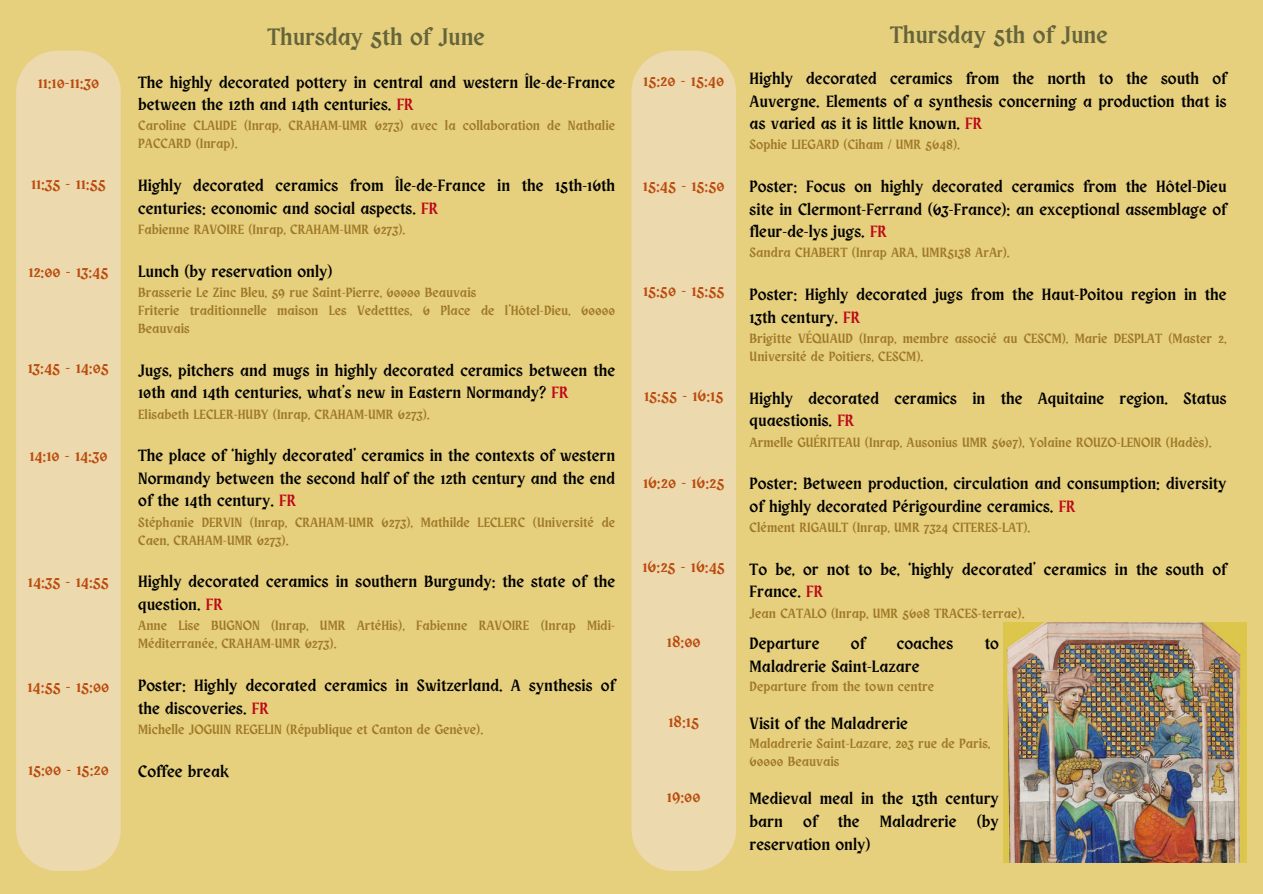
<style>
.page{position:relative;width:1263px;height:894px;background:#fff}
.page>*{position:absolute;margin:0;border:0;box-sizing:border-box;transform-origin:0 0}
.t1{font:24px "Obra Letra";color:#65643a}
.t2{font:16.5px/22.5px "Obra Letra";color:#000}
.t3{font:16.5px "Obra Letra";color:#ba4b0c}
.t4{font:13.5px/18px "Obra Letra";color:#9f7829}
.s1{color:#bd0618}
</style>
<div class="page">
<div style="left:0;top:0;width:1263px;height:893px;background:#e6d07d"></div>
<svg style="left:631px;top:51px;width:105px;height:819px;background:#ecd7a8"></svg>
<div style="left:16px;top:51px;width:105px;height:819px;background:#edd9ae"></div>
<img style="left:1003px;top:622px;width:243px;height:240px">
<h2 class="t3" style="left:38px;top:75px;width:63px">11:10-11:30</h2>
<h2 class="t3" style="left:31px;top:176px;width:76px">11:35 - 11:55</h2>
<h2 class="t3" style="left:28px;top:264px;width:82px">12:00 - 13:45</h2>
<h2 class="t3" style="left:28px;top:360px;width:83px">13:45 - 14:05</h2>
<h2 class="t3" style="left:29px;top:447px;width:80px">14:10 - 14:30</h2>
<h2 class="t3" style="left:28px;top:574px;width:82px">14:35 - 14:55</h2>
<h2 class="t3" style="left:28px;top:678px;width:83px">14:55 - 15:00</h2>
<h2 class="t3" style="left:28px;top:761px;width:82px">15:00 - 15:20</h2>
<h2 class="t1" style="left:267px;top:26px;width:219px">Thursday 5th of June</h2>
<h2 class="t2" style="left:138px;top:72px;width:478px">The highly decorated pottery in central and western Île-de-France between the 12th and 14th centuries. <span class="s1">FR</span></h2>
<h2 class="t4" style="left:138px;top:118px;width:478px">Caroline CLAUDE (Inrap, CRAHAM-UMR 6273) avec la collaboration de Nathalie<br>PACCARD (Inrap).</h2>
<h2 class="t2" style="left:138px;top:175px;width:478px">Highly decorated ceramics from Île-de-France in the 15th-16th centuries: economic and social aspects. <span class="s1">FR</span></h2>
<h2 class="t4" style="left:138px;top:221px;width:269px">Fabienne RAVOIRE (Inrap, CRAHAM-UMR 6273).</h2>
<p class="t2" style="left:138px;top:261px;width:196px">Lunch (by reservation only)</p>
<p class="t4" style="left:138px;top:284px;width:340px">Brasserie Le Zinc Bleu, 59 rue Saint-Pierre, 60000 Beauvais</p>
<p class="t4" style="left:138px;top:302px;width:478px">Friterie traditionnelle maison Les Vedetttes, 6 Place de l'Hôtel-Dieu, 60000<br>Beauvais</p>
<h2 class="t2" style="left:138px;top:360px;width:478px">Jugs, pitchers and mugs in highly decorated ceramics between the<br>10th and 14th centuries, what's new in Eastern Normandy? <span class="s1">FR</span></h2>
<h2 class="t4" style="left:138px;top:406px;width:293px">Elisabeth LECLER-HUBY (Inrap, CRAHAM-UMR 6273).</h2>
<h2 class="t2" style="left:138px;top:445px;width:478px;text-align:justify">The place of ‘highly decorated’ ceramics in the contexts of western Normandy between the second half of the 12th century and the end of the 14th century. <span class="s1">FR</span></h2>
<h2 class="t4" style="left:138px;top:514px;width:478px">Stéphanie DERVIN (Inrap, CRAHAM-UMR 6273), Mathilde LECLERC (Université de<br>Caen, CRAHAM-UMR 6273).</h2>
<p class="t2" style="left:138px;top:571px;width:478px">Highly decorated ceramics in southern Burgundy: the state of the question. <span class="s1">FR</span></p>
<p class="t4" style="left:138px;top:617px;width:478px">Anne Lise BUGNON (Inrap, UMR ArtéHis), Fabienne RAVOIRE (Inrap Midi-<br>Méditerranée, CRAHAM-UMR 6273).</p>
<h2 class="t2" style="left:138px;top:675px;width:478px">Poster: Highly decorated ceramics in Switzerland. A synthesis of the discoveries. <span class="s1">FR</span></h2>
<h2 class="t4" style="left:138px;top:721px;width:347px">Michelle JOGUIN REGELIN (République et Canton de Genève).</h2>
<h2 class="t2" style="left:138px;top:760px;width:92px">Coffee break</h2>
<p class="t3" style="left:643px;top:73px;width:82px">15:20 - 15:40</p>
<h1 class="t3" style="left:643px;top:178px;width:83px">15:45 - 15:50</h1>
<h1 class="t3" style="left:643px;top:283px;width:83px">15:50 - 15:55</h1>
<h2 class="t3" style="left:644px;top:387px;width:81px">15:55 - 16:15</h2>
<h2 class="t3" style="left:643px;top:475px;width:83px">16:20 - 16:25</h2>
<p class="t3" style="left:643px;top:559px;width:84px">16:25 - 16:45</p>
<p class="t3" style="left:667px;top:634px;width:35px">18:00</p>
<p class="t3" style="left:668px;top:713px;width:32px">18:15</p>
<p class="t3" style="left:667px;top:789px;width:35px">19:00</p>
<h2 class="t1" style="left:890px;top:24px;width:219px">Thursday 5th of June</h2>
<h2 class="t2" style="left:750px;top:68px;width:478px;text-align:justify">Highly decorated ceramics from the north to the south of Auvergne. Elements of a synthesis concerning a production that is as varied as it is little known. <span class="s1">FR</span></h2>
<h2 class="t4" style="left:750px;top:137px;width:212px">Sophie LIEGARD (Ciham / UMR 5648).</h2>
<h2 class="t2" style="left:750px;top:176px;width:478px;text-align:justify">Poster: Focus on highly decorated ceramics from the Hôtel-Dieu site in Clermont-Ferrand (63-France): an exceptional assemblage of fleur-de-lys jugs. <span class="s1">FR</span></h2>
<h2 class="t4" style="left:750px;top:245px;width:262px">Sandra CHABERT (Inrap ARA, UMR5138 ArAr).</h2>
<h2 class="t2" style="left:750px;top:284px;width:478px">Poster: Highly decorated jugs from the Haut-Poitou region in the<br>13th century. <span class="s1">FR</span></h2>
<h2 class="t4" style="left:750px;top:330px;width:478px">Brigitte VÉQUAUD (Inrap, membre associé au CESCM), Marie DESPLAT (Master 2,<br>Université de Poitiers, CESCM).</h2>
<h2 class="t2" style="left:750px;top:388px;width:478px">Highly decorated ceramics in the Aquitaine region. Status quaestionis. <span class="s1">FR</span></h2>
<h2 class="t4" style="left:750px;top:434px;width:463px">Armelle GUÉRITEAU (Inrap, Ausonius UMR 5607), Yolaine ROUZO-LENOIR (Hadès).</h2>
<h2 class="t2" style="left:750px;top:473px;width:478px">Poster: Between production, circulation and consumption: diversity of highly decorated Périgourdine ceramics. <span class="s1">FR</span></h2>
<h2 class="t4" style="left:750px;top:519px;width:282px">Clément RIGAULT (Inrap, UMR 7324 CITERES-LAT).</h2>
<h2 class="t2" style="left:750px;top:559px;width:478px">To be, or not to be, ‘highly decorated’ ceramics in the south of<br>France. <span class="s1">FR</span></h2>
<h2 class="t4" style="left:750px;top:605px;width:276px">Jean CATALO (Inrap, UMR 5608 TRACES-terrae).</h2>
<h2 class="t2" style="left:750px;top:632px;width:71px">Departure</h2>
<h2 class="t2" style="left:851px;top:632px;width:16px">of</h2>
<h2 class="t2" style="left:897px;top:632px;width:58px">coaches</h2>
<h2 class="t2" style="left:985px;top:632px;width:16px">to</h2>
<h2 class="t2" style="left:750px;top:655px;width:171px">Maladrerie Saint-Lazare</h2>
<h2 class="t4" style="left:750px;top:677px;width:186px">Departure from the town centre</h2>
<h2 class="t2" style="left:750px;top:712px;width:160px">Visit of the Maladrerie</h2>
<h2 class="t4" style="left:750px;top:734px;width:242px">Maladrerie Saint-Lazare, 203 rue de Paris,</h2>
<p class="t4" style="left:750px;top:752px;width:91px">60000 Beauvais</p>
<p class="t2" style="left:750px;top:787px;width:251px;line-height:23px;text-align:justify">Medieval meal in the 13th century barn of the Maladrerie (by reservation only)</p>
</div>
